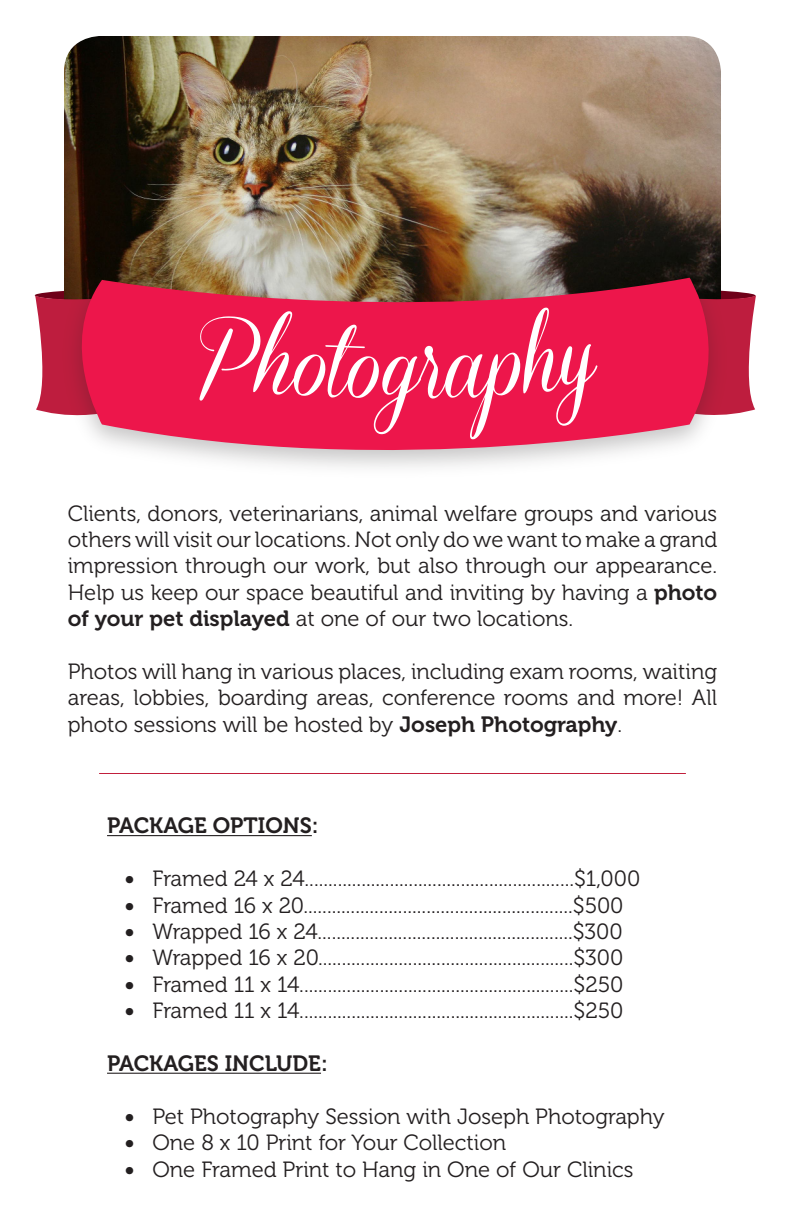
<style>
.page{position:relative;width:792px;height:1224px;background:#fff}
.page>*{position:absolute;margin:0;border:0;box-sizing:border-box;transform-origin:0 0}
.t1{font:80px "Coneria Script Demo";color:#fff}
.t2{font:22px/26.4px "Museo 300";color:#231f20;text-align:justify}
.t3{font:22px "Museo 700";color:#231f20}
.s1{font-family:"Museo 700"}
</style>
<div class="page">
<img style="left:64px;top:36px;width:657px;height:357px;border-radius:36px">
<svg style="left:732px;top:291px;width:24px;height:123px"></svg>
<svg style="left:34px;top:291px;width:23px;height:123px"></svg>
<div style="left:62px;top:267px;width:668px;height:213px;background:#231f20;opacity:.26"></div>
<svg style="left:57px;top:278px;width:675px;height:202px;fill:#ed164b"></svg>
<hr style="left:99px;top:773px;width:587px;height:1px;background:#c11f3c">
<hr style="left:107px;top:835px;width:205px;height:1px;background:#231f20">
<hr style="left:107px;top:1073px;width:214px;height:1px;background:#231f20">
<div style="left:194px;top:309px;width:185px;height:97px;background:#ed164b"></div>
<div style="left:418px;top:306px;width:187px;height:133px;background:#ed164b"></div>
<p class="t1" style="left:383px;top:323px;width:38px">g</p>
<p class="t2" style="left:68px;top:500px;width:651px">Clients, donors, veterinarians, animal welfare groups and various others will visit our locations. Not only do we want to make a grand impression through our work, but also through our appearance.<br>Help us keep our space beautiful and inviting by having a <span class="s1">photo of your pet displayed</span> at one of our two locations.</p>
<p class="t2" style="left:68px;top:659px;width:651px">Photos will hang in various places, including exam rooms, waiting areas, lobbies, boarding areas, conference rooms and more! All photo sessions will be hosted by <span class="s1">Joseph Photography</span>.</p>
<p class="t3" style="left:107px;top:814px;width:213px">PACKAGE OPTIONS:</p>
<p class="t2" style="left:125px;top:866px;width:517px"><span class="s1">•</span> Framed 24 x 24.........................................................$1,000</p>
<p class="t2" style="left:125px;top:892px;width:500px"><span class="s1">•</span> Framed 16 x 20.........................................................$500</p>
<p class="t2" style="left:125px;top:919px;width:500px"><span class="s1">•</span> Wrapped 16 x 24......................................................$300</p>
<p class="t2" style="left:125px;top:945px;width:500px"><span class="s1">•</span> Wrapped 16 x 20......................................................$300</p>
<p class="t2" style="left:125px;top:972px;width:500px"><span class="s1">•</span> Framed 11 x 14..........................................................$250</p>
<p class="t2" style="left:125px;top:998px;width:500px"><span class="s1">•</span> Framed 11 x 14..........................................................$250</p>
<p class="t3" style="left:107px;top:1051px;width:222px">PACKAGES INCLUDE:</p>
<p class="t2" style="left:125px;top:1104px;width:542px"><span class="s1">•</span> Pet Photography Session with Joseph Photography</p>
<p class="t2" style="left:125px;top:1130px;width:383px"><span class="s1">•</span> One 8 x 10 Print for Your Collection</p>
<p class="t2" style="left:125px;top:1156px;width:510px"><span class="s1">•</span> One Framed Print to Hang in One of Our Clinics</p>
</div>
